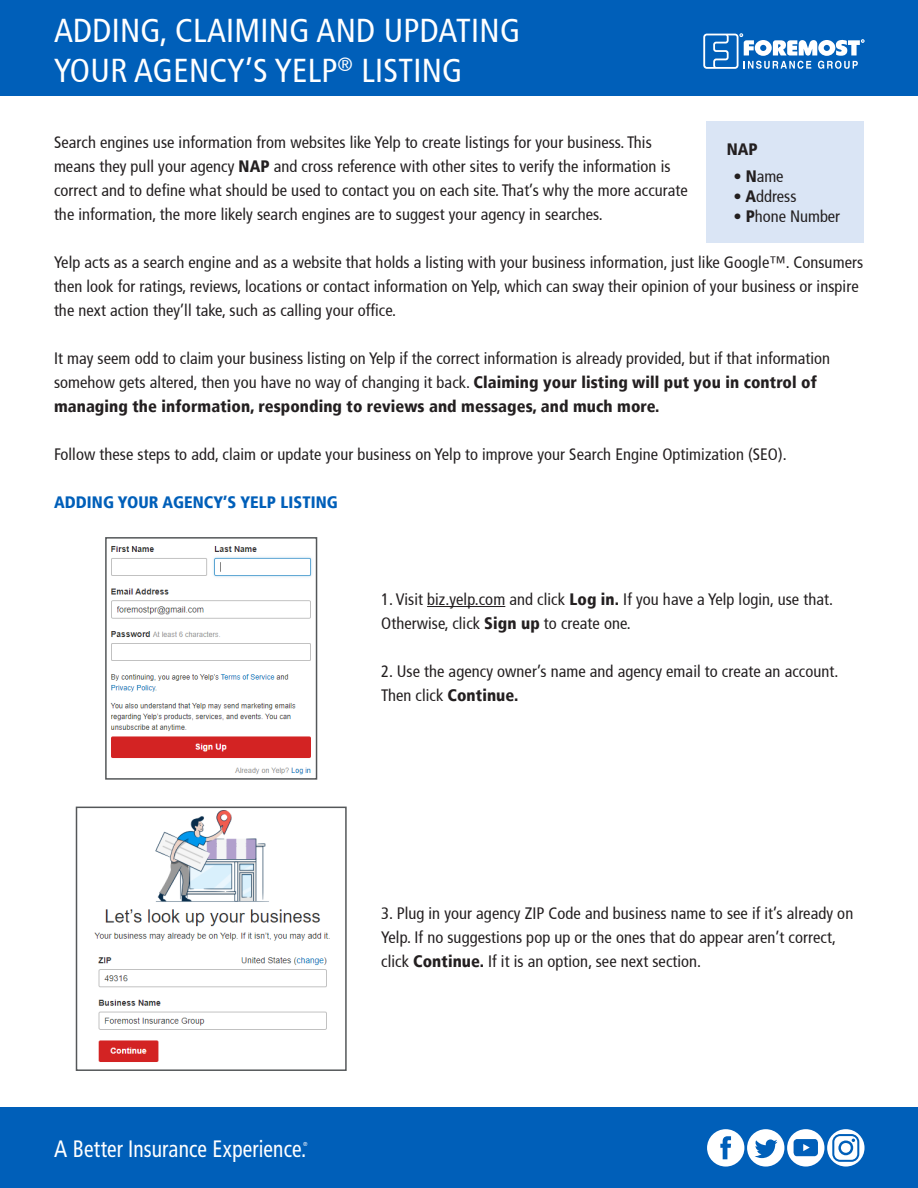
<style>
.page{position:relative;width:918px;height:1188px;background:#fff}
.page>*{position:absolute;margin:0;border:0;box-sizing:border-box;transform-origin:0 0}
.t1{font:condensed 33px/39.6px "Frutiger";letter-spacing:.01em;color:#fff}
.t2{font:condensed 23.7px "Frutiger";letter-spacing:-.01em;color:#fff}
.t3{font:condensed 16.5px/24px "Frutiger";letter-spacing:.005em;color:#231f20}
.t4{font:900 condensed 16.5px "Frutiger";letter-spacing:.005em;color:#005fb9}
.t5{font:900 condensed 16.5px "Frutiger";color:#231f20}
.t6{font:condensed 5.85px "Frutiger";color:#fff}
.s1{font-weight:900}
</style>
<div class="page">
<div style="left:0;top:1107px;width:918px;height:81px;background:#005fb9"></div>
<svg style="left:707px;top:1129px;width:158px;height:38px"></svg>
<div style="left:0;top:0;width:918px;height:95px;background:#005fb9"></div>
<svg style="left:703px;top:34px;width:161px;height:35px"></svg>
<div style="left:707px;top:122px;width:157px;height:121px;background:#dae5f5"></div>
<img style="left:110px;top:546px;width:202px;height:229px">
<div style="left:105px;top:537px;width:212px;height:243px;border:2px solid #545759"></div>
<img style="left:94px;top:810px;width:236px;height:252px">
<div style="left:76px;top:807px;width:271px;height:264px;border:2px solid #545759"></div>
<hr style="left:427px;top:606px;width:78px;height:1px;background:#231f20">
<p class="t1" style="left:54px;top:11px;width:468px">ADDING, CLAIMING AND UPDATING<br>YOUR AGENCY’S YELP<sup>®</sup> LISTING</p>
<p class="t3" style="left:54px;top:131px;width:635px">Search engines use information from websites like Yelp to create listings for your business. This means they pull your agency <span class="s1">NAP</span> and cross reference with other sites to verify the information is correct and to define what should be used to contact you on each site. That’s why the more accurate the information, the more likely search engines are to suggest your agency in searches.</p>
<p class="t3" style="left:54px;top:251px;width:811px">Yelp acts as a search engine and as a website that holds a listing with your business information, just like Google™. Consumers then look for ratings, reviews, locations or contact information on Yelp, which can sway their opinion of your business or inspire the next action they’ll take, such as calling your office.</p>
<p class="t3" style="left:54px;top:347px;width:778px">It may seem odd to claim your business listing on Yelp if the correct information is already provided, but if that information somehow gets altered, then you have no way of changing it back. <span class="s1">Claiming your listing will put you in control of managing the information, responding to reviews and messages, and much more.</span></p>
<p class="t3" style="left:54px;top:443px;width:734px">Follow these steps to add, claim or update your business on Yelp to improve your Search Engine Optimization (SEO).</p>
<p class="t4" style="left:54px;top:493px;width:285px">ADDING YOUR AGENCY’S YELP LISTING</p>
<p class="t5" style="left:727px;top:140px;width:32px">NAP</p>
<p class="t3" style="left:734px;top:164px;width:52px">• <span class="s1">N</span>ame</p>
<p class="t3" style="left:734px;top:184px;width:64px">• <span class="s1">A</span>ddress</p>
<p class="t3" style="left:734px;top:204px;width:108px">• <span class="s1">P</span>hone Number</p>
<p class="t3" style="left:381px;top:587px;width:453px">1. Visit biz.yelp.com and click <span class="s1">Log in.</span> If you have a Yelp login, use that.<br>Otherwise, click <span class="s1">Sign up</span> to create one.</p>
<p class="t3" style="left:381px;top:659px;width:459px">2. Use the agency owner’s name and agency email to create an account.<br>Then click <span class="s1">Continue.</span></p>
<p class="t2" style="left:54px;top:1135px;width:254px">A Better Insurance Experience.</p>
<p class="t6" style="left:303px;top:1141px;width:6px">®</p>
<p class="t3" style="left:381px;top:901px;width:474px">3. Plug in your agency ZIP Code and business name to see if it’s already on<br>Yelp. If no suggestions pop up or the ones that do appear aren’t correct, click <span class="s1">Continue.</span> If it is an option, see next section.</p>
</div>
